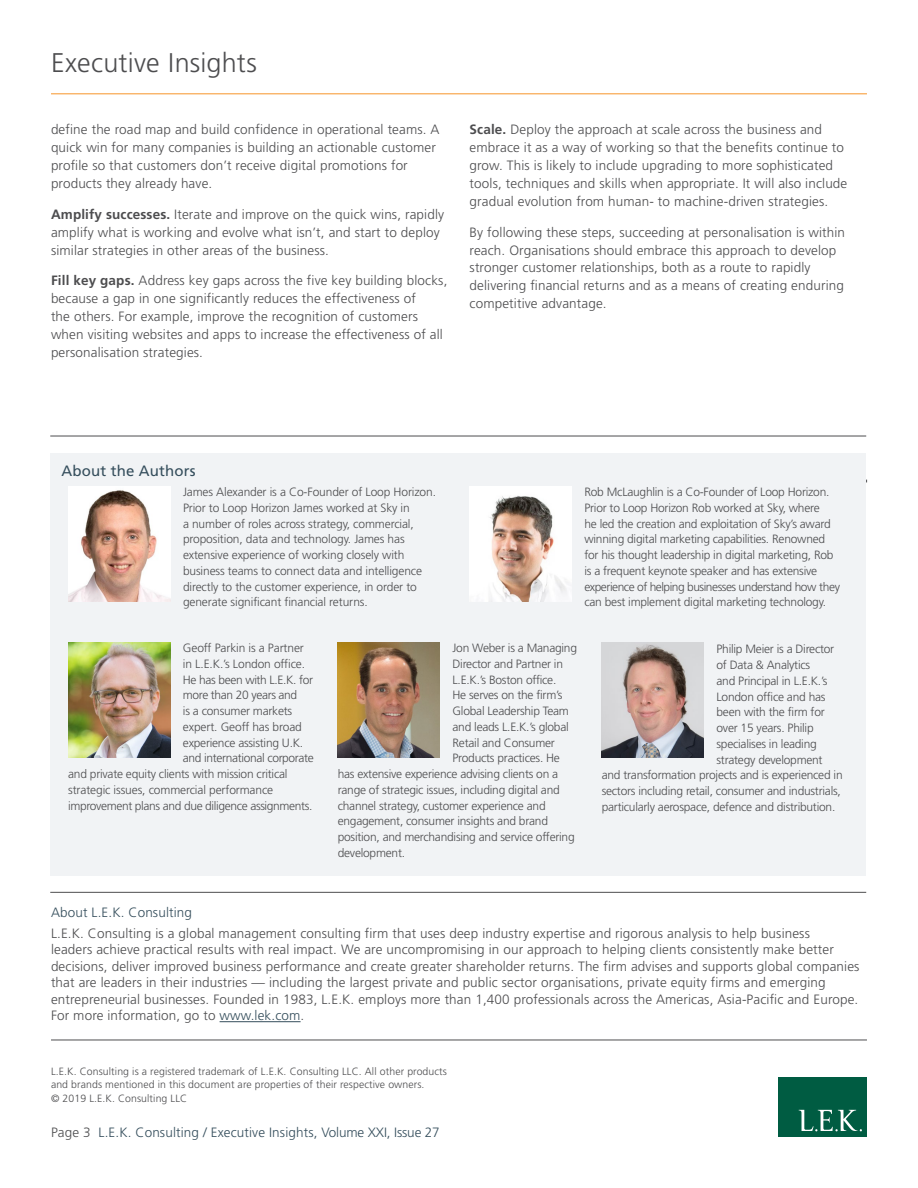
<style>
.page{position:relative;width:918px;height:1188px;background:#fff}
.page>*{position:absolute;margin:0;border:0;box-sizing:border-box;transform-origin:0 0}
.t1{font:300 27px "Frutiger";letter-spacing:.005em;color:#4d4d4f}
.t2{font:15px "Frutiger";letter-spacing:.01em;color:#354e5c}
.t3{font:300 13.5px/18px "Frutiger";letter-spacing:.01em;color:#4d4d4f}
.t4{font:300 13.5px "Frutiger";letter-spacing:.01em;color:#354e5c}
.t5{font:300 12px/15.8px "Frutiger";letter-spacing:-.02em;color:#4d4d4f}
.t6{font:300 10.5px/13.5px "Frutiger";letter-spacing:.01em;color:#4d4d4f}
.s1{font-weight:700}
.s2{color:#354e5c}
.s3{color:#4d4d4f}
</style>
<div class="page">
<hr style="left:51px;top:93px;width:816px;height:1px;background:#f79428">
<hr style="left:51px;top:1040px;width:816px;height:1px;background:#4d4d4f">
<hr style="left:220px;top:1021px;width:81px;height:1px;background:#354e5c">
<div style="left:778px;top:1078px;width:89px;height:59px;background:#005c42"></div>
<svg style="left:799px;top:1110px;width:63px;height:22px"></svg>
<div style="left:50px;top:454px;width:816px;height:422px;background:#f1f3f5"></div>
<hr style="left:50px;top:436px;width:816px;height:1px;background:#4d4d4f">
<img style="left:338px;top:643px;width:102px;height:114px">
<hr style="left:50px;top:892px;width:816px;height:1px;background:#4d4d4f">
<img style="left:68px;top:643px;width:102px;height:114px">
<img style="left:470px;top:487px;width:102px;height:114px">
<img style="left:68px;top:487px;width:102px;height:114px">
<img style="left:602px;top:643px;width:102px;height:114px">
<h1 class="t1" style="left:51px;top:48px;width:207px">Executive Insights</h1>
<p class="t3" style="left:51px;top:120px;width:390px">define the road map and build confidence in operational teams. A quick win for many companies is building an actionable customer profile so that customers don’t receive digital promotions for products they already have.</p>
<p class="t3" style="left:51px;top:205px;width:395px"><span class="s1">Amplify successes.</span> Iterate and improve on the quick wins, rapidly amplify what is working and evolve what isn’t, and start to deploy similar strategies in other areas of the business.</p>
<p class="t3" style="left:51px;top:272px;width:398px"><span class="s1">Fill key gaps.</span> Address key gaps across the five key building blocks, because a gap in one significantly reduces the effectiveness of<br>the others. For example, improve the recognition of customers when visiting websites and apps to increase the effectiveness of all personalisation strategies.</p>
<p class="t3" style="left:470px;top:120px;width:379px"><span class="s1">Scale.</span> Deploy the approach at scale across the business and embrace it as a way of working so that the benefits continue to grow. This is likely to include upgrading to more sophisticated tools, techniques and skills when appropriate. It will also include gradual evolution from human- to machine-driven strategies.</p>
<p class="t3" style="left:470px;top:223px;width:377px">By following these steps, succeeding at personalisation is within reach. Organisations should embrace this approach to develop stronger customer relationships, both as a route to rapidly delivering financial returns and as a means of creating enduring competitive advantage.</p>
<p class="t2" style="left:62px;top:462px;width:136px">About the Authors</p>
<p class="t5" style="left:183px;top:484px;width:255px">James Alexander is a Co-Founder of Loop Horizon.<br>Prior to Loop Horizon James worked at Sky in<br>a number of roles across strategy, commercial, proposition, data and technology. James has extensive experience of working closely with business teams to connect data and intelligence directly to the customer experience, in order to generate significant financial returns.</p>
<p class="t5" style="left:584px;top:484px;width:257px">Rob McLaughlin is a Co-Founder of Loop Horizon.<br>Prior to Loop Horizon Rob worked at Sky, where<br>he led the creation and exploitation of Sky’s award winning digital marketing capabilities. Renowned for his thought leadership in digital marketing, Rob is a frequent keynote speaker and has extensive experience of helping businesses understand how they can best implement digital marketing technology.</p>
<p class="t5" style="left:183px;top:640px;width:122px">Geoff Parkin is a Partner</p>
<p class="t5" style="left:183px;top:656px;width:124px">in L.E.K.’s London office.</p>
<p class="t5" style="left:183px;top:672px;width:132px">He has been with L.E.K. for</p>
<p class="t5" style="left:183px;top:687px;width:116px">more than 20 years and</p>
<p class="t5" style="left:183px;top:703px;width:111px">is a consumer markets</p>
<p class="t5" style="left:183px;top:719px;width:120px">expert. Geoff has broad</p>
<p class="t5" style="left:183px;top:734px;width:122px">experience assisting U.K.</p>
<p class="t5" style="left:183px;top:750px;width:132px">and international corporate</p>
<p class="t5" style="left:68px;top:766px;width:221px">and private equity clients with mission critical</p>
<p class="t5" style="left:68px;top:782px;width:207px">strategic issues, commercial performance</p>
<p class="t5" style="left:68px;top:797px;width:246px">improvement plans and due diligence assignments.</p>
<p class="t5" style="left:453px;top:640px;width:126px">Jon Weber is a Managing</p>
<p class="t5" style="left:453px;top:656px;width:112px">Director and Partner in</p>
<p class="t5" style="left:453px;top:672px;width:105px">L.E.K.’s Boston office.</p>
<p class="t5" style="left:453px;top:687px;width:112px">He serves on the firm’s</p>
<p class="t5" style="left:453px;top:703px;width:118px">Global Leadership Team</p>
<p class="t5" style="left:453px;top:719px;width:118px">and leads L.E.K.’s global</p>
<p class="t5" style="left:453px;top:734px;width:104px">Retail and Consumer</p>
<p class="t5" style="left:453px;top:750px;width:109px">Products practices. He</p>
<p class="t5" style="left:338px;top:766px;width:222px">has extensive experience advising clients on a</p>
<p class="t5" style="left:338px;top:782px;width:224px">range of strategic issues, including digital and</p>
<p class="t5" style="left:338px;top:797px;width:209px">channel strategy, customer experience and</p>
<p class="t5" style="left:338px;top:813px;width:212px">engagement, consumer insights and brand</p>
<p class="t5" style="left:338px;top:829px;width:239px">position, and merchandising and service offering</p>
<p class="t5" style="left:338px;top:845px;width:69px">development.</p>
<p class="t5" style="left:717px;top:641px;width:119px">Philip Meier is a Director</p>
<p class="t5" style="left:717px;top:657px;width:95px">of Data &amp; Analytics</p>
<p class="t5" style="left:717px;top:673px;width:112px">and Principal in L.E.K.’s</p>
<p class="t5" style="left:717px;top:689px;width:111px">London office and has</p>
<p class="t5" style="left:717px;top:704px;width:110px">been with the firm for</p>
<p class="t5" style="left:717px;top:720px;width:99px">over 15 years. Philip</p>
<p class="t5" style="left:717px;top:736px;width:102px">specialises in leading</p>
<p class="t5" style="left:717px;top:751px;width:108px">strategy development</p>
<p class="t5" style="left:602px;top:767px;width:242px">and transformation projects and is experienced in</p>
<p class="t5" style="left:602px;top:783px;width:241px">sectors including retail, consumer and industrials,</p>
<p class="t5" style="left:602px;top:799px;width:235px">particularly aerospace, defence and distribution.</p>
<p class="t4" style="left:51px;top:905px;width:143px">About L.E.K. Consulting</p>
<p class="t3" style="left:51px;top:925px;width:810px;line-height:16.5px">L.E.K. Consulting is a global management consulting firm that uses deep industry expertise and rigorous analysis to help business<br>leaders achieve practical results with real impact. We are uncompromising in our approach to helping clients consistently make better decisions, deliver improved business performance and create greater shareholder returns. The firm advises and supports global companies that are leaders in their industries — including the largest private and public sector organisations, private equity firms and emerging entrepreneurial businesses. Founded in 1983, L.E.K. employs more than 1,400 professionals across the Americas, Asia-Pacific and Europe.<br>For more information, go to <span class="s2">www.lek.com</span>.</p>
<p class="t6" style="left:51px;top:1064px;width:397px">L.E.K. Consulting is a registered trademark of L.E.K. Consulting LLC. All other products and brands mentioned in this document are properties of their respective owners.<br>© 2019 L.E.K. Consulting LLC</p>
<p class="t4" style="left:51px;top:1125px;width:390px"><span class="s3">Page 3</span> L.E.K. Consulting / Executive Insights, Volume XXI, Issue 27</p>
</div>
